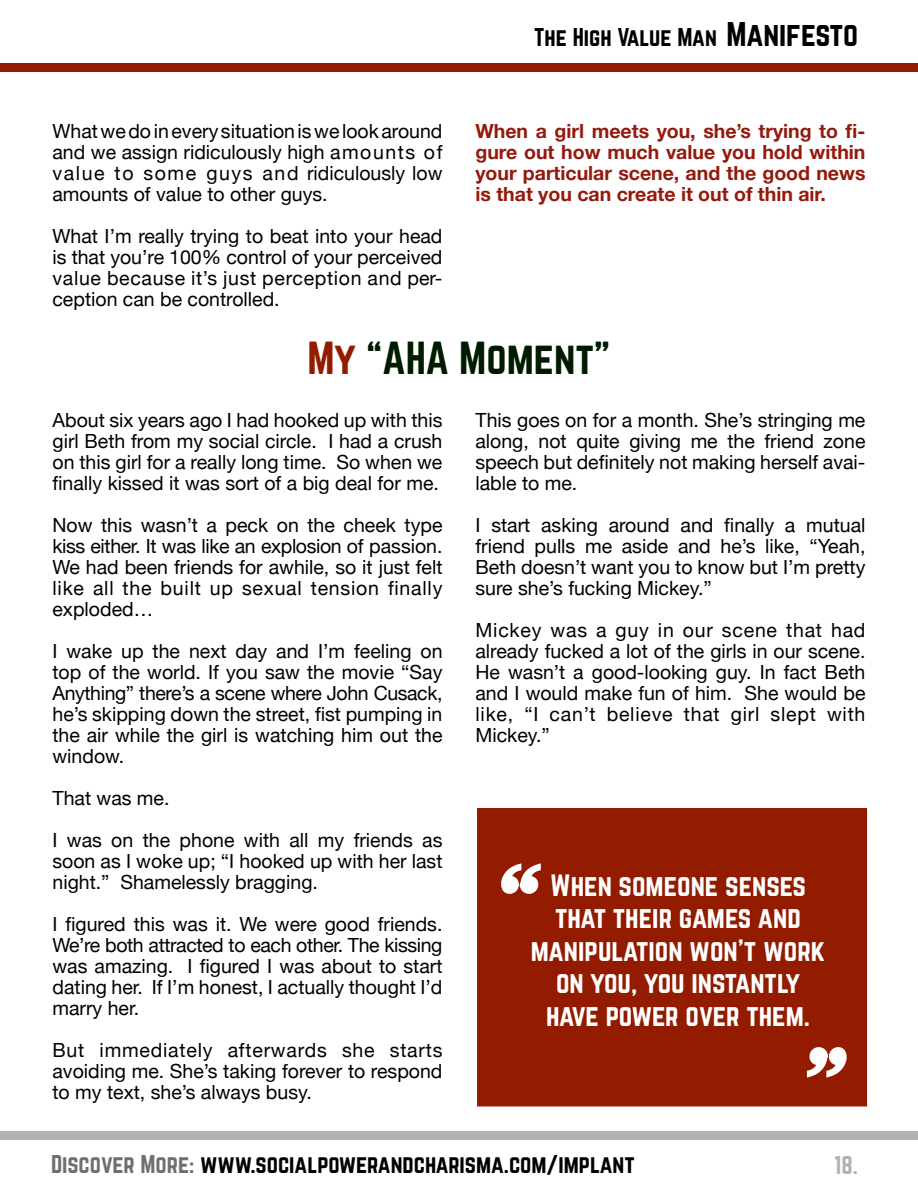
<style>
.page{position:relative;width:918px;height:1188px;background:#fff}
.page>*{position:absolute;margin:0;border:0;box-sizing:border-box;transform-origin:0 0}
.t1{font:105px "Vintage";color:#fff}
.t2{font:40.5px "Norwester";color:#001c00}
.t3{font:27px/32.4px "Norwester";color:#fff;text-align:center}
.t4{font:22.5px "Norwester";color:#000}
.t5{font:22.5px "Norwester";color:#b3b2b2}
.t6{font:19.5px/21px "Helvetica Neue";color:#000;text-align:justify}
.t7{font:700 19.5px/21px "Helvetica Neue";color:#931a0d;text-align:justify}
.s1{font-size:30px}
.s2{color:#931c00}
.s3{color:#706f6f}
</style>
<div class="page">
<div style="left:0;top:63px;width:918px;height:9px;background:#931c00"></div>
<div style="left:0;top:1131px;width:918px;height:9px;background:#b2b2b1"></div>
<div style="left:477px;top:808px;width:390px;height:298px;background:#931c00"></div>
<p class="t6" style="left:52px;top:122px;width:392px">What we do in every situation is we look around and we assign ridiculously high amounts of value to some guys and ridiculously low amounts of value to other guys.</p>
<p class="t6" style="left:52px;top:227px;width:392px">What I’m really trying to beat into your head is that you’re 100% control of your perceived value because it’s just perception and per&shy;ception can be controlled.</p>
<p class="t4" style="left:534px;top:27px;width:325px">The High Value Man <span class="s1">Manifesto</span></p>
<p class="t7" style="left:476px;top:122px;width:392px">When a girl meets you, she’s trying to fi&shy;gure out how much value you hold within your particular scene, and the good news is that you can create it out of thin air.</p>
<h2 class="t2" style="left:307px;top:339px;width:305px"><span class="s2">My</span> “AHA Moment”</h2>
<p class="t6" style="left:52px;top:410px;width:391px">About six years ago I had hooked up with this girl Beth from my social circle. I had a crush on this girl for a really long time. So when we finally kissed it was sort of a big deal for me.</p>
<p class="t6" style="left:52px;top:515px;width:392px">Now this wasn’t a peck on the cheek type kiss either. It was like an explosion of passion.<br>We had been friends for awhile, so it just felt like all the built up sexual tension finally exploded…</p>
<p class="t6" style="left:52px;top:641px;width:392px">I wake up the next day and I’m feeling on top of the world. If you saw the movie “Say Anything” there’s a scene where John Cusack, he’s skipping down the street, fist pumping in the air while the girl is watching him out the window.</p>
<p class="t6" style="left:52px;top:778px;width:392px;line-height:42px">That was me.<br>I was on the phone with all my friends as</p>
<p class="t6" style="left:52px;top:851px;width:392px">soon as I woke up; “I hooked up with her last night.” Shamelessly bragging.</p>
<p class="t6" style="left:52px;top:914px;width:392px">I figured this was it. We were good friends.<br>We’re both attracted to each other. The kissing was amazing. I figured I was about to start dating her. If I’m honest, I actually thought I’d marry her.</p>
<p class="t6" style="left:52px;top:1040px;width:392px">But immediately afterwards she starts avoiding me. She’s taking forever to respond to my text, she’s always busy.</p>
<p class="t6" style="left:475px;top:410px;width:392px">This goes on for a month. She’s stringing me along, not quite giving me the friend zone speech but definitely not making herself avai&shy;lable to me.</p>
<p class="t6" style="left:475px;top:515px;width:391px">I start asking around and finally a mutual friend pulls me aside and he’s like, “Yeah, Beth doesn’t want you to know but I’m pretty sure she’s fucking Mickey.”</p>
<p class="t6" style="left:475px;top:620px;width:392px">Mickey was a guy in our scene that had already fucked a lot of the girls in our scene.<br>He wasn’t a good-looking guy. In fact Beth and I would make fun of him. She would be like, “I can’t believe that girl slept with Mickey.”</p>
<h1 class="t1" style="left:497px;top:837px;width:49px">“</h1>
<h3 class="t3" style="left:531px;top:870px;width:296px">When someone senses that their games and manipulation won’t work on you, you instantly have power over them.</h3>
<h1 class="t1" style="left:851px;top:1104px;width:49px;rotate:-180deg">“</h1>
<p class="t4" style="left:51px;top:1153px;width:585px"><span class="s3">Discover More:</span> www.socialpowerandcharisma.com/implant</p>
<p class="t5" style="left:834px;top:1154px;width:25px">18.</p>
</div>
